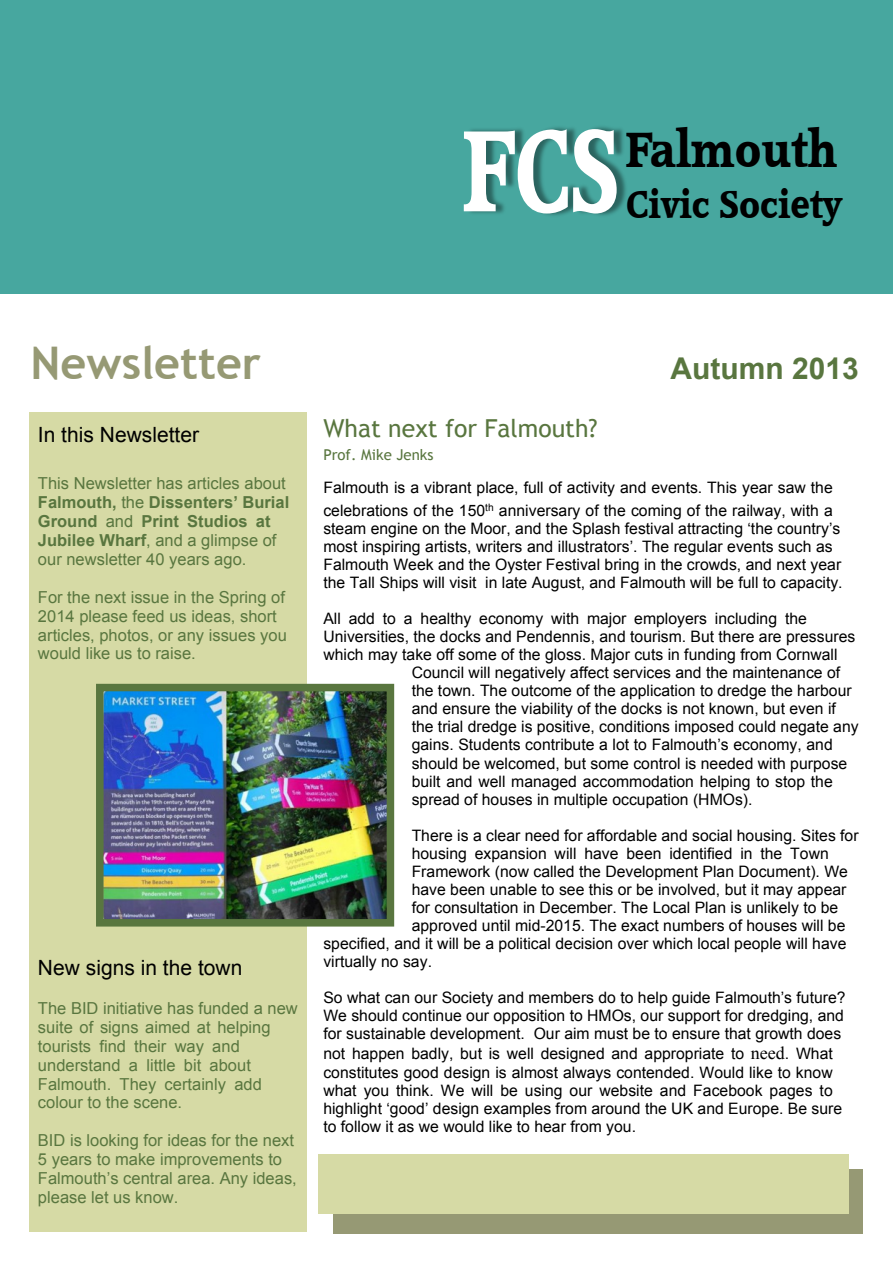
<style>
.page{position:relative;width:893px;height:1263px;background:#fff}
.page>*{position:absolute;margin:0;border:0;box-sizing:border-box;transform-origin:0 0}
.t1{font:110.85px "Accord SF Bold";color:#fff;scale:.74 1}
.t2{font:47.55px "Accord SF Bold";color:#000;scale:.88 1}
.t3{font:700 45px "Trebuchet MS";color:#969974}
.t4{font:37.65px "Accord SF Bold";color:#000;scale:.88 1}
.t5{font:700 30px "Arial";color:#59763f}
.t6{font:24.75px "Trebuchet MS";color:#59763f}
.t7{font:21px "Arial";color:#000}
.t8{font:16.5px/18.9px "Arial";color:#59763f}
.t9{font:15.75px/18px "Arial";color:#000}
.t10{font:15px "Trebuchet MS";color:#59763f}
.s1{font-weight:700}
.s2{font-family:"Times New Roman";font-size:18px}
</style>
<div class="page">
<div style="left:333px;top:1169px;width:530px;height:64px;background:#969974"></div>
<div style="left:0;top:0;width:893px;height:294px;background:#47a79f"></div>
<div style="left:29px;top:412px;width:278px;height:819px;background:#d6daa5"></div>
<div style="left:318px;top:1154px;width:530px;height:59px;background:#d6daa5"></div>
<img style="left:105px;top:693px;width:280px;height:224px">
<div style="left:96px;top:684px;width:298px;height:242px;border:8px solid #59763f"></div>
<img style="left:469px;top:127px;width:157px;height:89px">
<h1 class="t1" style="left:463px;top:116px;width:213px">FCS</h1>
<h2 class="t2" style="left:626px;top:126px;width:242px">Falmouth</h2>
<h3 class="t4" style="left:626px;top:185px;width:247px">Civic Society</h3>
<h3 class="t3" style="left:30px;top:346px;width:232px">Newsletter</h3>
<h3 class="t7" style="left:38px;top:426px;width:163px">In this Newsletter</h3>
<p class="t8" style="left:38px;top:475px;width:253px">This Newsletter has articles about<br><span class="s1">Falmouth,</span> the <span class="s1">Dissenters’ Burial<br>Ground</span> and <span class="s1">Print Studios at<br>Jubilee Wharf</span>, and a glimpse of our newsletter 40 years ago.</p>
<p class="t8" style="left:38px;top:589px;width:250px">For the next issue in the Spring of<br>2014 please feed us ideas, short articles, photos, or any issues you would like us to raise.</p>
<h3 class="t7" style="left:38px;top:960px;width:206px">New signs in the town</h3>
<p class="t8" style="left:38px;top:1000px;width:261px">The BID initiative has funded a new suite of signs aimed at helping tourists find their way and understand a little bit about<br>Falmouth. They certainly add colour to the scene.</p>
<p class="t8" style="left:38px;top:1132px;width:260px">BID is looking for ideas for the next<br>5 years to make improvements to<br>Falmouth’s central area. Any ideas, please let us know.</p>
<h3 class="t5" style="left:670px;top:357px;width:190px">Autumn 2013</h3>
<h3 class="t6" style="left:323px;top:419px;width:276px">What next for Falmouth?</h3>
<p class="t10" style="left:323px;top:449px;width:112px">Prof. Mike Jenks</p>
<p class="t9" style="left:323px;top:477px;width:511px;line-height:23px">Falmouth is a vibrant place, full of activity and events. This year saw the celebrations of the 150<sup>th</sup> anniversary of the coming of the railway, with a</p>
<p class="t9" style="left:323px;top:521px;width:521px">steam engine on the Moor, and the Splash festival attracting ‘the country’s most inspiring artists, writers and illustrators’. The regular events such as Falmouth Week and the Oyster Festival bring in the crowds, and next year the Tall Ships will visit in late August, and Falmouth will be full to capacity.</p>
<p class="t9" style="left:323px;top:611px;width:485px">All add to a healthy economy with major employers including the</p>
<p class="t9" style="left:323px;top:629px;width:533px">Universities, the docks and Pendennis, and tourism. But there are pressures</p>
<p class="t9" style="left:323px;top:647px;width:516px">which may take off some of the gloss. Major cuts in funding from Cornwall</p>
<p class="t9" style="left:412px;top:665px;width:430px">Council will negatively affect services and the maintenance of</p>
<p class="t9" style="left:412px;top:683px;width:441px">the town. The outcome of the application to dredge the harbour</p>
<p class="t9" style="left:412px;top:701px;width:426px">and ensure the viability of the docks is not known, but even if</p>
<p class="t9" style="left:412px;top:719px;width:448px">the trial dredge is positive, conditions imposed could negate any</p>
<p class="t9" style="left:412px;top:737px;width:423px">gains. Students contribute a lot to Falmouth’s economy, and</p>
<p class="t9" style="left:412px;top:755px;width:437px">should be welcomed, but some control is needed with purpose</p>
<p class="t9" style="left:412px;top:773px;width:423px">built and well managed accommodation helping to stop the</p>
<p class="t9" style="left:412px;top:791px;width:342px">spread of houses in multiple occupation (HMOs).</p>
<p class="t9" style="left:412px;top:828px;width:448px">There is a clear need for affordable and social housing. Sites for</p>
<p class="t9" style="left:412px;top:846px;width:419px">housing expansion will have been identified in the Town</p>
<p class="t9" style="left:412px;top:864px;width:438px">Framework (now called the Development Plan Document). We</p>
<p class="t9" style="left:412px;top:882px;width:436px">have been unable to see this or be involved, but it may appear</p>
<p class="t9" style="left:412px;top:900px;width:428px">for consultation in December. The Local Plan is unlikely to be</p>
<p class="t9" style="left:412px;top:918px;width:435px">approved until mid-2015. The exact numbers of houses will be</p>
<p class="t9" style="left:323px;top:936px;width:525px">specified, and it will be a political decision over which local people will have</p>
<p class="t9" style="left:323px;top:954px;width:110px">virtually no say.</p>
<p class="t9" style="left:323px;top:990px;width:524px;text-align:justify">So what can our Society and members do to help guide Falmouth’s future?<br>We should continue our opposition to HMOs, our support for dredging, and for sustainable development. Our aim must be to ensure that growth does</p>
<p class="t9" style="left:323px;top:1046px;width:520px">not happen badly, but is well designed and appropriate to <span class="s2">need</span>. What constitutes good design is almost always contended. Would like to know what you think. We will be using our website and Facebook pages to highlight ‘good’ design examples from around the UK and Europe. Be sure to follow it as we would like to hear from you.</p>
</div>
